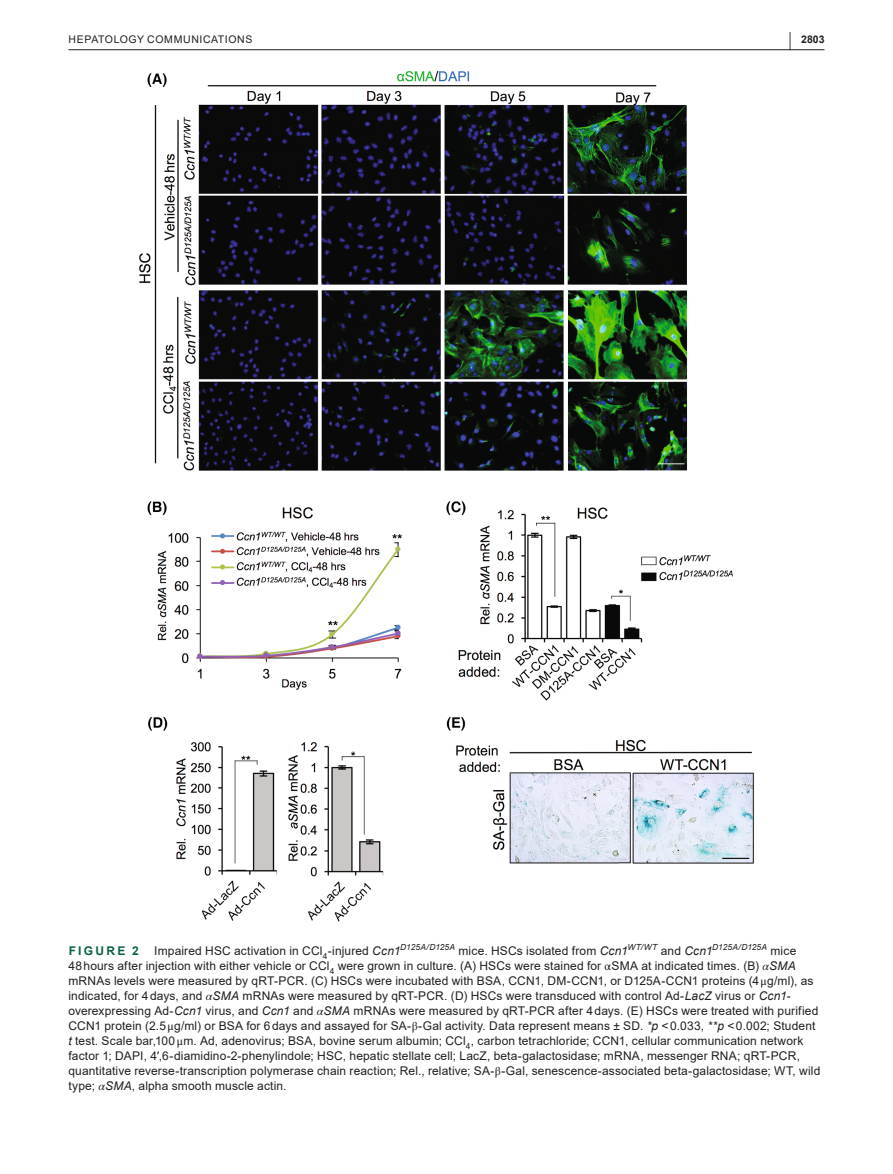
<style>
.page{position:relative;width:893px;height:1174px;background:#fff}
.page>*{position:absolute;margin:0;border:0;box-sizing:border-box;transform-origin:0 0}
.t1{font:700 19.5px "Arial";color:#231f20;scale:.38 1}
.t2{font:12px/15px "Arial";letter-spacing:.01em;color:#231f20}
.t3{font:700 12px "Arial";letter-spacing:.19em;color:#0d6341}
.t4{font:10.5px "Arial";letter-spacing:.055em;color:#231f20}
.t5{font:700 10.5px "Arial";color:#231f20}
.s1{font-style:italic}
.s2{font-family:"STIX"}
.s3{font-family:"STIX";font-style:italic}
</style>
<div class="page">
<hr style="left:68px;top:49px;width:756px;height:1px;background:#231f20">
<img style="left:139px;top:71px;width:615px;height:851px">
<h1 class="t1" style="left:789px;top:25px;width:7px">|</h1>
<p class="t4" style="left:69px;top:32px;width:185px">HEPATOLOGY COMMUNICATIONS</p>
<p class="t5" style="left:801px;top:32px;width:25px">2803</p>
<p class="t2" style="left:68px;top:943px;width:753px;text-indent:86px">Impaired HSC activation in CCl<sub>4</sub>-injured <span class="s1">Ccn1</span><sup>D125A/D125A</sup> mice. HSCs isolated from <span class="s1">Ccn1</span><sup>WT/WT</sup> and <span class="s1">Ccn1</span><sup>D125A/D125A</sup> mice 48hours after injection with either vehicle or CCl<sub>4</sub> were grown in culture. (A) HSCs were stained for <span class="s2">α</span>SMA at indicated times. (B) <span class="s3">α</span><span class="s1">SMA </span>mRNAs levels were measured by qRT-PCR. (C) HSCs were incubated with BSA, CCN1, DM-CCN1, or D125A-CCN1 proteins (4<span class="s2">μ</span>g/ml), as indicated, for 4days, and <span class="s3">α</span><span class="s1">SMA</span> mRNAs were measured by qRT-PCR. (D) HSCs were transduced with control Ad-<span class="s1">LacZ</span> virus or <span class="s1">Ccn1</span>- overexpressing Ad-<span class="s1">Ccn1</span> virus, and <span class="s1">Ccn1</span> and <span class="s3">α</span><span class="s1">SMA</span> mRNAs were measured by qRT-PCR after 4days. (E) HSCs were treated with purified CCN1 protein (2.5<span class="s2">μ</span>g/ml) or BSA for 6days and assayed for SA-<span class="s2">β</span>-Gal activity. Data represent means ± SD. <span class="s1">*p</span> &lt;0.033, <span class="s1">**p</span> &lt;0.002; Student <span class="s1">t</span> test. Scale bar,100<span class="s2">μ</span>m. Ad, adenovirus; BSA, bovine serum albumin; CCl<sub>4</sub>, carbon tetrachloride; CCN1, cellular communication network factor 1; DAPI, 4′,6-diamidino-2-phenylindole; HSC, hepatic stellate cell; LacZ, beta-galactosidase; mRNA, messenger RNA; qRT-PCR, quantitative reverse-transcription polymerase chain reaction; Rel., relative; SA-<span class="s2">β</span>-Gal, senescence-associated beta-galactosidase; WT, wild type; <span class="s3">α</span><span class="s1">SMA</span>, alpha smooth muscle actin.</p>
<p class="t3" style="left:69px;top:942px;width:72px">FIGURE 2</p>
</div>
